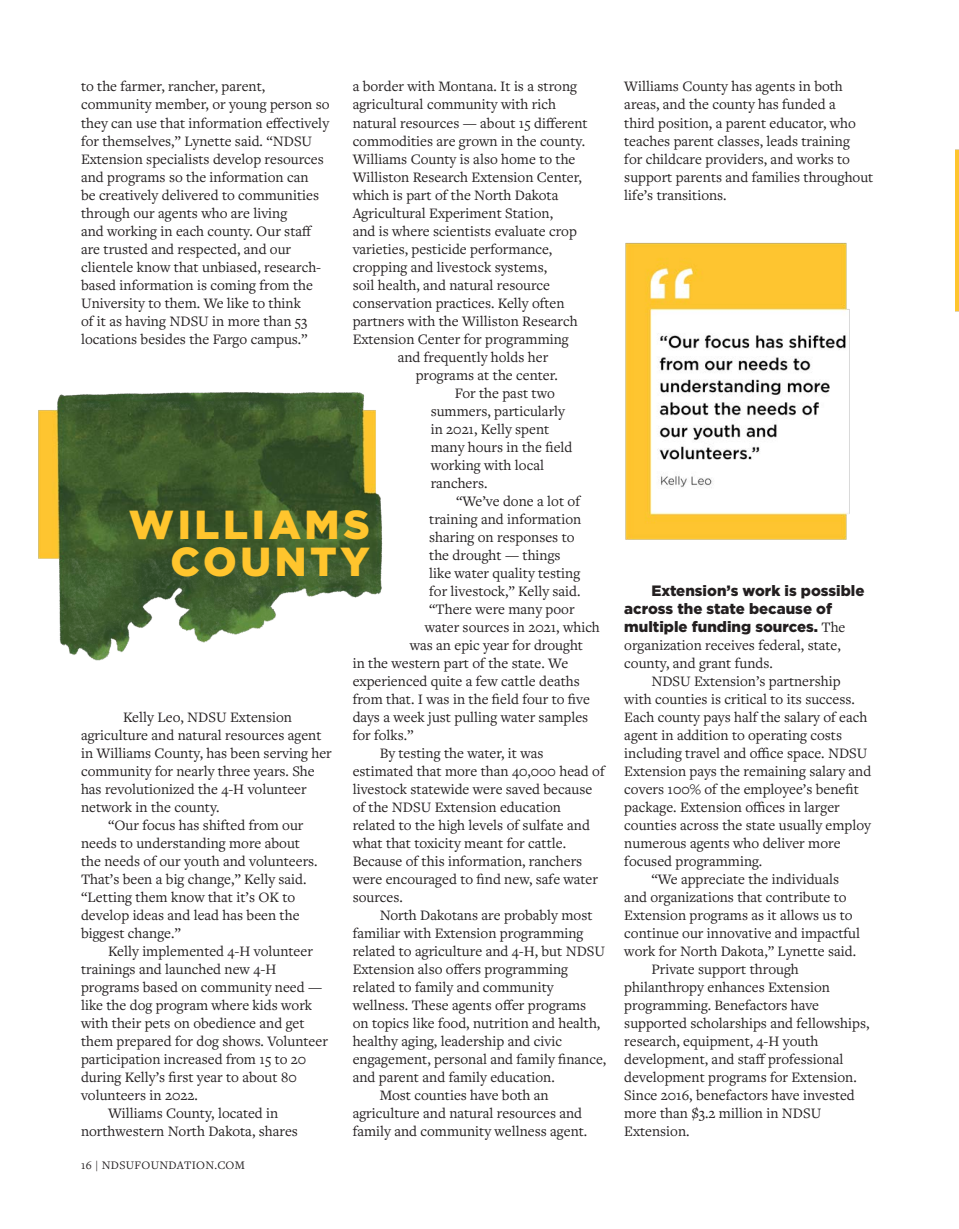
<style>
.page{position:relative;width:959px;height:1229px;background:#fff}
.page>*{position:absolute;margin:0;border:0;box-sizing:border-box;transform-origin:0 0}
.NDSUF_Magazine{font:900 40.5px "Gotham";letter-spacing:.09em;color:#ffc52d}
.NDSUF_Magazine-2{font:15px/18px "Freight Text Pro";color:#231f20}
.NDSUF_Magazine-3{font:900 15px/18px "Gotham";color:#231f20}
.t1{font:12px "Freight Text Pro";letter-spacing:.025em;color:#231f20}
.s1{font-family:"Freight Text Pro";font-weight:400}
</style>
<div class="page">
<img style="left:38px;top:392px;width:345px;height:269px">
<img style="left:955px;top:149px;width:3px;height:163px">
<img style="left:625px;top:243px;width:225px;height:297px">
<p class="NDSUF_Magazine-2" style="left:81px;top:77px;width:250px">to the farmer, rancher, parent, community member, or young person so they can use that information effectively for themselves,” Lynette said. “NDSU Extension specialists develop resources and programs so the information can<br>be creatively delivered to communities through our agents who are living<br>and working in each county. Our staff are trusted and respected, and our clientele know that unbiased, research&shy;based information is coming from the University to them. We like to think<br>of it as having NDSU in more than 53 locations besides the Fargo campus.”</p>
<p class="NDSUF_Magazine-2" style="left:352px;top:77px;width:226px">a border with Montana. It is a strong</p>
<p class="NDSUF_Magazine-2" style="left:352px;top:95px;width:205px">agricultural community with rich</p>
<p class="NDSUF_Magazine-2" style="left:352px;top:113px;width:236px">natural resources — about 15 different</p>
<p class="NDSUF_Magazine-2" style="left:352px;top:131px;width:234px">commodities are grown in the county.</p>
<p class="NDSUF_Magazine-2" style="left:352px;top:149px;width:224px">Williams County is also home to the</p>
<p class="NDSUF_Magazine-2" style="left:352px;top:167px;width:231px">Williston Research Extension Center,</p>
<p class="NDSUF_Magazine-2" style="left:352px;top:185px;width:207px">which is part of the North Dakota</p>
<p class="NDSUF_Magazine-2" style="left:352px;top:203px;width:202px">Agricultural Experiment Station,</p>
<p class="NDSUF_Magazine-2" style="left:352px;top:221px;width:226px">and is where scientists evaluate crop</p>
<p class="NDSUF_Magazine-2" style="left:352px;top:239px;width:201px">varieties, pesticide performance,</p>
<p class="NDSUF_Magazine-2" style="left:352px;top:257px;width:196px">cropping and livestock systems,</p>
<p class="NDSUF_Magazine-2" style="left:352px;top:275px;width:199px">soil health, and natural resource</p>
<p class="NDSUF_Magazine-2" style="left:352px;top:293px;width:213px">conservation practices. Kelly often</p>
<p class="NDSUF_Magazine-2" style="left:352px;top:311px;width:226px">partners with the Williston Research</p>
<p class="NDSUF_Magazine-2" style="left:352px;top:329px;width:218px">Extension Center for programming</p>
<p class="NDSUF_Magazine-2" style="left:398px;top:347px;width:152px">and frequently holds her</p>
<p class="NDSUF_Magazine-2" style="left:416px;top:365px;width:144px">programs at the center.</p>
<p class="NDSUF_Magazine-2" style="left:430px;top:383px;width:143px;text-indent:24px">For the past two summers, particularly in 2021, Kelly spent many hours in the field working with local ranchers.</p>
<p class="NDSUF_Magazine-2" style="left:456px;top:491px;width:125px">“We’ve done a lot of</p>
<p class="NDSUF_Magazine-2" style="left:429px;top:509px;width:154px">training and information</p>
<p class="NDSUF_Magazine-2" style="left:429px;top:527px;width:147px">sharing on responses to</p>
<p class="NDSUF_Magazine-2" style="left:429px;top:545px;width:133px">the drought — things</p>
<p class="NDSUF_Magazine-2" style="left:429px;top:563px;width:152px">like water quality testing</p>
<p class="NDSUF_Magazine-2" style="left:429px;top:581px;width:153px">for livestock,” Kelly said.</p>
<p class="NDSUF_Magazine-2" style="left:429px;top:599px;width:147px">“There were many poor</p>
<p class="NDSUF_Magazine-2" style="left:425px;top:617px;width:177px">water sources in 2021, which</p>
<p class="NDSUF_Magazine-2" style="left:410px;top:635px;width:175px">was an epic year for drought</p>
<p class="NDSUF_Magazine-2" style="left:353px;top:653px;width:217px">in the western part of the state. We</p>
<p class="NDSUF_Magazine-2" style="left:353px;top:671px;width:229px">experienced quite a few cattle deaths</p>
<p class="NDSUF_Magazine-2" style="left:353px;top:689px;width:239px">from that. I was in the field four to five</p>
<p class="NDSUF_Magazine-2" style="left:353px;top:707px;width:237px">days a week just pulling water samples</p>
<p class="NDSUF_Magazine-2" style="left:353px;top:725px;width:62px">for folks.”</p>
<p class="NDSUF_Magazine-2" style="left:353px;top:743px;width:253px;text-indent:27px">By testing the water, it was estimated that more than 40,000 head of livestock statewide were saved because of the NDSU Extension education related to the high levels of sulfate and what that toxicity meant for cattle.<br>Because of this information, ranchers were encouraged to find new, safe water sources.</p>
<p class="NDSUF_Magazine-2" style="left:353px;top:905px;width:255px;text-indent:27px">North Dakotans are probably most familiar with Extension programming related to agriculture and 4-H, but NDSU Extension also offers programming related to family and community wellness. These agents offer programs<br>on topics like food, nutrition and health, healthy aging, leadership and civic engagement, personal and family finance, and parent and family education.</p>
<p class="NDSUF_Magazine-2" style="left:353px;top:1085px;width:236px;text-indent:27px">Most counties have both an agriculture and natural resources and family and community wellness agent.</p>
<p class="NDSUF_Magazine" style="left:129px;top:496px;width:242px">WILLIAMS</p>
<p class="NDSUF_Magazine" style="left:171px;top:534px;width:201px">COUNTY</p>
<p class="NDSUF_Magazine-2" style="left:81px;top:707px;width:252px;text-indent:42px">Kelly Leo, NDSU Extension agriculture and natural resources agent in Williams County, has been serving her community for nearly three years. She has revolutionized the 4-H volunteer network in the county.</p>
<p class="NDSUF_Magazine-2" style="left:81px;top:815px;width:238px;text-indent:27px">“Our focus has shifted from our needs to understanding more about the needs of our youth and volunteers.<br>That’s been a big change,” Kelly said. “Letting them know that it’s OK to develop ideas and lead has been the biggest change.”</p>
<p class="NDSUF_Magazine-2" style="left:81px;top:941px;width:248px;text-indent:27px">Kelly implemented 4-H volunteer trainings and launched new 4-H programs based on community need — like the dog program where kids work with their pets on obedience and get them prepared for dog shows. Volunteer participation increased from 15 to 20 during Kelly’s first year to about 80 volunteers in 2022.</p>
<p class="NDSUF_Magazine-2" style="left:81px;top:1103px;width:218px;text-align:center">Williams County, located in northwestern North Dakota, shares</p>
<p class="t1" style="left:81px;top:1157px;width:165px">16 | NDSUFOUNDATION.COM</p>
<p class="NDSUF_Magazine-2" style="left:624px;top:77px;width:251px">Williams County has agents in both areas, and the county has funded a<br>third position, a parent educator, who teaches parent classes, leads training<br>for childcare providers, and works to support parents and families throughout life’s transitions.</p>
<p class="NDSUF_Magazine-3" style="left:624px;top:581px;width:241px;text-indent:27px">Extension’s work is possible across the state because of multiple funding sources. <span class="s1">The organization receives federal, state, county, and grant funds.</span></p>
<p class="NDSUF_Magazine-2" style="left:624px;top:671px;width:248px;text-indent:27px">NDSU Extension’s partnership with counties is critical to its success.<br>Each county pays half the salary of each agent in addition to operating costs including travel and office space. NDSU Extension pays the remaining salary and covers 100% of the employee’s benefit package. Extension offices in larger counties across the state usually employ numerous agents who deliver more focused programming.</p>
<p class="NDSUF_Magazine-2" style="left:624px;top:869px;width:237px;text-indent:27px">“We appreciate the individuals and organizations that contribute to Extension programs as it allows us to continue our innovative and impactful work for North Dakota,” Lynette said.</p>
<p class="NDSUF_Magazine-2" style="left:624px;top:959px;width:247px;text-indent:27px">Private support through philanthropy enhances Extension programming. Benefactors have supported scholarships and fellowships, research, equipment, 4-H youth development, and staff professional development programs for Extension.<br>Since 2016, benefactors have invested more than $3.2 million in NDSU<br>Extension.</p>
</div>
